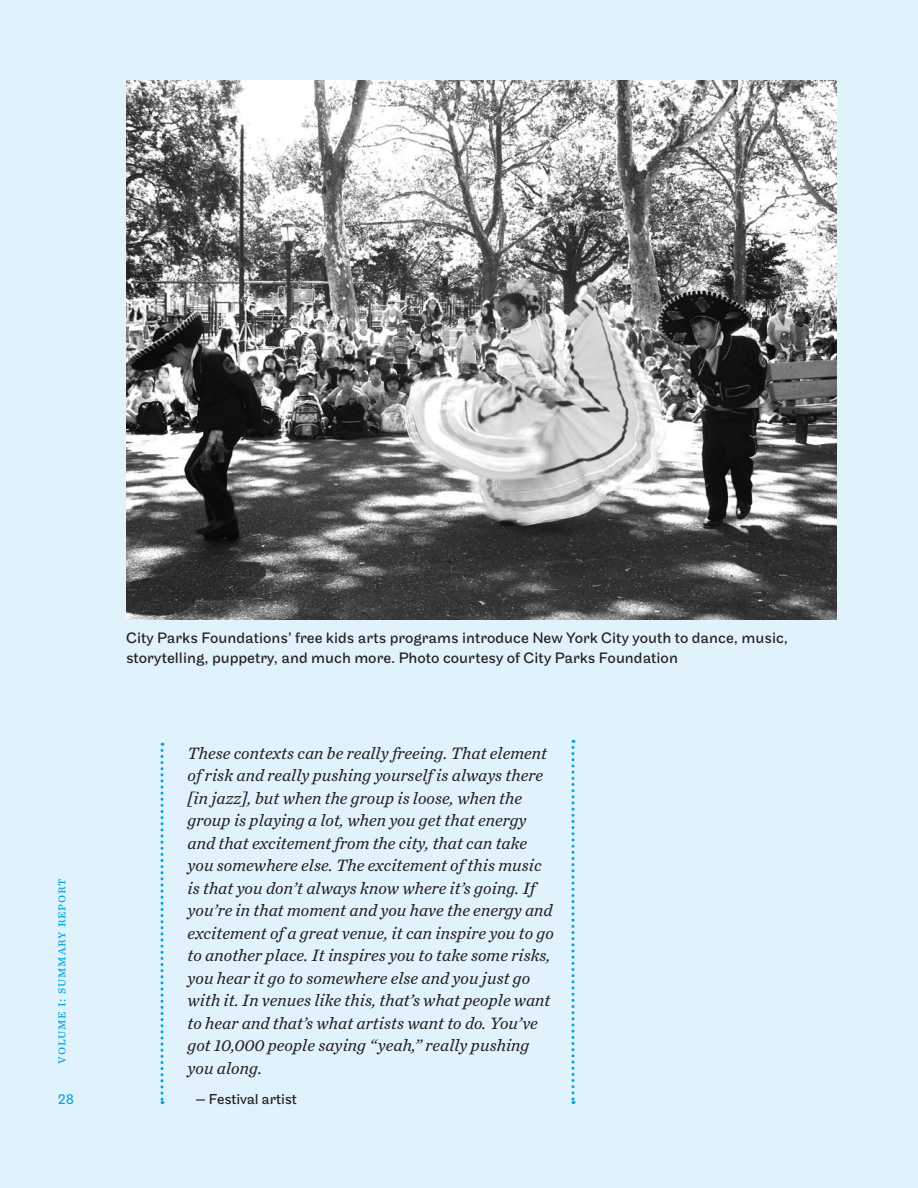
<style>
.page{position:relative;width:918px;height:1188px;background:#e0f2fc}
.page>*{position:absolute;margin:0;border:0;box-sizing:border-box;transform-origin:0 0}
.t1{font:italic 17.25px/22.5px "Chronicle Text G2";letter-spacing:.005em;color:#231f20}
.t2{font:15.75px/19.5px "Maple";color:#231f20}
.t3{font:15px "Maple";letter-spacing:-.01em;color:#231f20}
.t4{font:15px "Maple";color:#00a6e4}
.t5{font:13.5px "Chronicle Text G2";letter-spacing:.06em;color:#00a6e4}
</style>
<div class="page">
<img style="left:126px;top:81px;width:711px;height:539px">
<svg style="left:572px;top:740px;width:2px;height:364px"></svg>
<svg style="left:160px;top:743px;width:4px;height:361px"></svg>
<p class="t5" style="left:51px;top:1064px;width:186px;rotate:-90deg">volume i: summary report</p>
<p class="t2" style="left:126px;top:629px;width:664px">City Parks Foundations’ free kids arts programs introduce New York City youth to dance, music, storytelling, puppetry, and much more. Photo courtesy of City Parks Foundation</p>
<p class="t1" style="left:188px;top:741px;width:368px">These contexts can be really freeing. That element of risk and really pushing yourself is always there [in jazz], but when the group is loose, when the group is playing a lot, when you get that energy and that excitement from the city, that can take you somewhere else. The excitement of this music is that you don’t always know where it’s going. If you’re in that moment and you have the energy and excitement of a great venue, it can inspire you to go to another place. It inspires you to take some risks, you hear it go to somewhere else and you just go with it. In venues like this, that’s what people want to hear and that’s what artists want to do. You’ve got 10,000 people saying “yeah,” really pushing you along.</p>
<p class="t4" style="left:58px;top:1091px;width:16px">28</p>
<p class="t3" style="left:195px;top:1090px;width:104px">— Festival artist</p>
</div>
